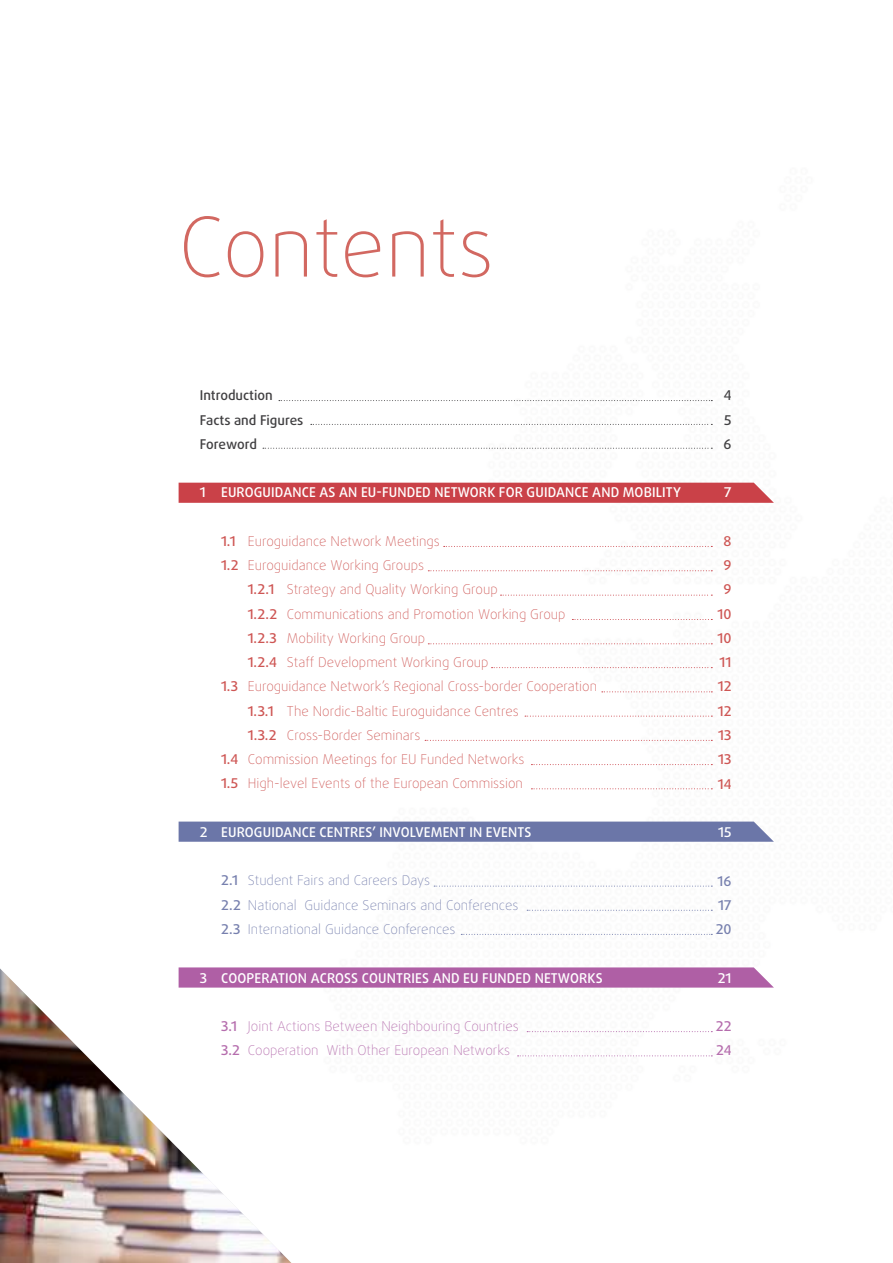
<style>
.page{position:relative;width:893px;height:1263px;background:#fff}
.page>*{position:absolute;margin:0;border:0;box-sizing:border-box;transform-origin:0 0}
.t1{font:100 82.5px "Daxline Pro";letter-spacing:-.005em;color:#d26861}
.t2{font:100 13.5px/24.3px "Daxline Pro";color:#ce5654}
.t3{font:500 13.5px "Daxline Pro";letter-spacing:.01em;color:#fff}
.t4{font:100 13.5px/24.3px "Daxline Pro";color:#7780ae}
.t5{font:100 13.5px/24.3px "Daxline Pro";color:#b56dad}
.t6{font:500 13.5px/24.3px "Daxline Pro";color:#414042}
.t7{font:500 13.5px/24.3px "Daxline Pro";color:#ce5654;text-align:center}
.t8{font:500 13.5px/24.3px "Daxline Pro";color:#7780ae;text-align:justify}
.t9{font:500 13.5px/24.3px "Daxline Pro";color:#b56dad}
.s1{font-weight:500}
</style>
<div class="page">
<div style="left:179px;top:483px;width:595px;height:20px;background:#ca4148"></div>
<svg style="left:179px;top:821px;width:595px;height:21px;background:#737dac"></svg>
<svg style="left:179px;top:967px;width:594px;height:20px;background:#b266a9"></svg>
<img style="left:0;top:968px;width:291px;height:295px">
<svg style="left:279px;top:400px;width:433px;height:1px"></svg>
<svg style="left:263px;top:448px;width:449px;height:1px"></svg>
<svg style="left:444px;top:546px;width:268px;height:1px"></svg>
<svg style="left:428px;top:570px;width:284px;height:1px"></svg>
<svg style="left:501px;top:595px;width:211px;height:1px"></svg>
<svg style="left:572px;top:619px;width:140px;height:1px"></svg>
<svg style="left:428px;top:643px;width:284px;height:1px"></svg>
<svg style="left:492px;top:667px;width:220px;height:1px"></svg>
<svg style="left:602px;top:691px;width:110px;height:1px"></svg>
<svg style="left:525px;top:716px;width:187px;height:1px"></svg>
<svg style="left:425px;top:740px;width:287px;height:1px"></svg>
<svg style="left:531px;top:764px;width:181px;height:1px"></svg>
<svg style="left:531px;top:788px;width:181px;height:1px"></svg>
<svg style="left:434px;top:886px;width:278px;height:1px"></svg>
<svg style="left:527px;top:910px;width:185px;height:1px"></svg>
<svg style="left:461px;top:934px;width:251px;height:1px"></svg>
<svg style="left:527px;top:1031px;width:185px;height:1px"></svg>
<svg style="left:518px;top:1055px;width:194px;height:1px"></svg>
<svg style="left:311px;top:424px;width:401px;height:1px"></svg>
<h1 class="t1" style="left:179px;top:192px;width:317px">Contents</h1>
<p class="t6" style="left:200px;top:383px;width:105px">Introduction<br>Facts and Figures<br>Foreword</p>
<p class="t3" style="left:200px;top:483px;width:483px">1 EUROGUIDANCE AS AN EU-FUNDED NETWORK FOR GUIDANCE AND MOBILITY</p>
<p class="t2" style="left:221px;top:529px;width:220px"><span class="s1">1.1</span> Euroguidance Network Meetings<br><span class="s1">1.2</span> Euroguidance Working Groups</p>
<p class="t2" style="left:248px;top:577px;width:251px"><span class="s1">1.2.1</span> Strategy and Quality Working Group</p>
<p class="t2" style="left:248px;top:602px;width:319px"><span class="s1">1.2.2</span> Communications and Promotion Working Group</p>
<p class="t2" style="left:248px;top:626px;width:179px"><span class="s1">1.2.3</span> Mobility Working Group</p>
<p class="t2" style="left:248px;top:650px;width:242px"><span class="s1">1.2.4</span> Staff Development Working Group</p>
<p class="t2" style="left:221px;top:674px;width:377px"><span class="s1">1.3</span> Euroguidance Network’s Regional Cross-border Cooperation</p>
<p class="t2" style="left:248px;top:699px;width:272px"><span class="s1">1.3.1</span> The Nordic-Baltic Euroguidance Centres</p>
<p class="t2" style="left:248px;top:723px;width:174px"><span class="s1">1.3.2</span> Cross-Border Seminars</p>
<p class="t2" style="left:221px;top:747px;width:305px"><span class="s1">1.4</span> Commission Meetings for EU Funded Networks</p>
<p class="t2" style="left:221px;top:772px;width:303px"><span class="s1">1.5</span> High-level Events of the European Commission</p>
<p class="t3" style="left:200px;top:823px;width:333px">2 EUROGUIDANCE CENTRES’ INVOLVEMENT IN EVENTS</p>
<p class="t4" style="left:221px;top:869px;width:299px"><span class="s1">2.1</span> Student Fairs and Careers Days<br><span class="s1">2.2</span> National Guidance Seminars and Conferences<br><span class="s1">2.3</span> International Guidance Conferences</p>
<p class="t3" style="left:200px;top:969px;width:404px">3 COOPERATION ACROSS COUNTRIES AND EU FUNDED NETWORKS</p>
<p class="t5" style="left:221px;top:1014px;width:299px"><span class="s1">3.1</span> Joint Actions Between Neighbouring Countries<br><span class="s1">3.2</span> Cooperation With Other European Networks</p>
<p class="t6" style="left:723px;top:383px;width:10px;text-align:justify">4<br>5<br>6</p>
<p class="t3" style="left:724px;top:484px;width:9px">7</p>
<p class="t7" style="left:717px;top:529px;width:16px">8<br>9<br>9<br>10<br>10<br>11<br>12<br>12<br>13<br>13<br>14</p>
<p class="t3" style="left:718px;top:823px;width:15px">15</p>
<p class="t8" style="left:716px;top:869px;width:17px">16<br>17<br>20</p>
<p class="t3" style="left:718px;top:969px;width:15px">21</p>
<p class="t9" style="left:716px;top:1014px;width:17px">22<br>24</p>
</div>
